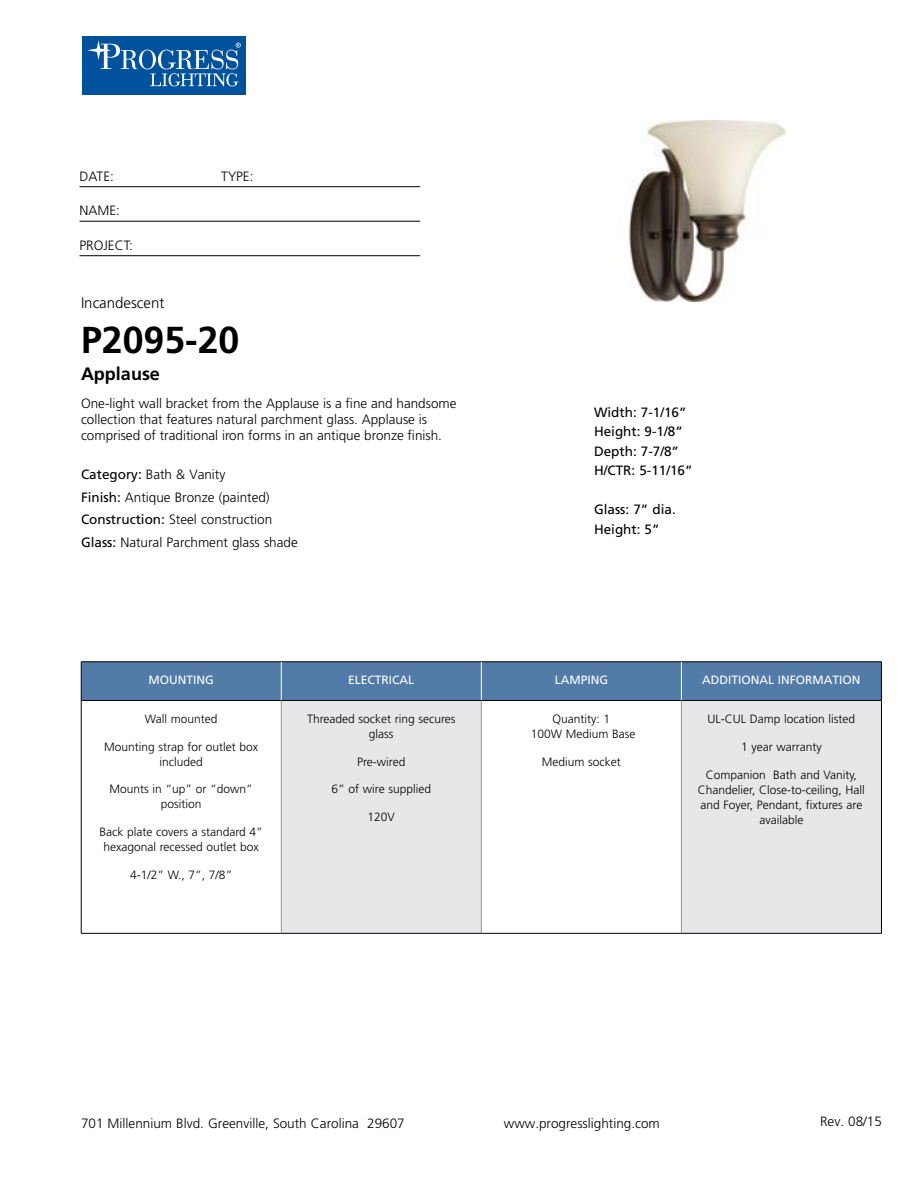
<style>
.page{position:relative;width:918px;height:1188px;background:#fff}
.page>*{position:absolute;margin:0;border:0;box-sizing:border-box;transform-origin:0 0}
.t1{font:700 37.5px "Frutiger LT Std";color:#000}
.t2{font:700 18px "Frutiger LT Std";color:#000}
.t3{font:300 15px "Frutiger LT Std";color:#000}
.t4{font:300 13.5px/22.5px "Frutiger LT Std";color:#000}
.t5{font:13.5px/19.5px "Frutiger LT Std";color:#000}
.t6{font:300 12px/15px "Frutiger LT Std";color:#000;text-align:center}
.t7{font:12px "Frutiger LT Std";color:#fff}
.s1{font-weight:400}
</style>
<div class="page">
<div style="left:82px;top:36px;width:164px;height:59px;background:#00529c"></div>
<svg style="left:139px;top:50px;width:17px;height:19px"></svg>
<div style="left:142px;top:50px;width:11px;height:19px;background:#00529c;border-radius:50%"></div>
<svg style="left:87px;top:40px;width:51px;height:29px"></svg>
<svg style="left:150px;top:43px;width:91px;height:43px"></svg>
<hr style="left:80px;top:186px;width:340px;height:1px;background:#000">
<hr style="left:80px;top:221px;width:340px;height:1px;background:#000">
<hr style="left:80px;top:255px;width:340px;height:1px;background:#000">
<div style="left:82px;top:663px;width:799px;height:37px;background:#527ba8"></div>
<div style="left:281px;top:700px;width:200px;height:233px;background:#e6e7e8"></div>
<div style="left:681px;top:700px;width:200px;height:233px;background:#e6e7e8"></div>
<hr style="left:281px;top:701px;width:1px;height:232px;background:#939598">
<hr style="left:481px;top:701px;width:1px;height:232px;background:#939598">
<hr style="left:681px;top:701px;width:1px;height:232px;background:#939598">
<hr style="left:81px;top:700px;width:200px;height:1px;background:#000">
<hr style="left:281px;top:700px;width:200px;height:1px;background:#000">
<hr style="left:481px;top:700px;width:200px;height:1px;background:#000">
<hr style="left:681px;top:700px;width:200px;height:1px;background:#000">
<hr style="left:81px;top:933px;width:200px;height:1px;background:#000">
<hr style="left:281px;top:933px;width:200px;height:1px;background:#000">
<hr style="left:481px;top:933px;width:200px;height:1px;background:#000">
<hr style="left:681px;top:933px;width:201px;height:1px;background:#000">
<hr style="left:81px;top:662px;width:200px;height:1px;background:#000">
<hr style="left:81px;top:662px;width:1px;height:38px;background:#000">
<hr style="left:281px;top:662px;width:200px;height:1px;background:#000">
<hr style="left:481px;top:662px;width:200px;height:1px;background:#000">
<hr style="left:681px;top:662px;width:201px;height:1px;background:#000">
<hr style="left:881px;top:662px;width:1px;height:38px;background:#000">
<hr style="left:81px;top:700px;width:1px;height:233px;background:#000">
<hr style="left:881px;top:700px;width:1px;height:233px;background:#000">
<hr style="left:281px;top:662px;width:1px;height:38px;background:#fff">
<hr style="left:681px;top:662px;width:1px;height:38px;background:#fff">
<hr style="left:481px;top:662px;width:1px;height:38px;background:#fff">
<img style="left:628px;top:120px;width:158px;height:181px">
<p class="t4" style="left:80px;top:165px;width:36px">DATE:</p>
<p class="t4" style="left:221px;top:165px;width:34px">TYPE:</p>
<p class="t4" style="left:80px;top:200px;width:42px">NAME:</p>
<p class="t4" style="left:80px;top:234px;width:55px">PROJECT:</p>
<p class="t3" style="left:81px;top:294px;width:85px">Incandescent</p>
<h1 class="t1" style="left:81px;top:318px;width:160px">P2095-20</h1>
<h2 class="t2" style="left:81px;top:363px;width:81px">Applause</h2>
<p class="t4" style="left:81px;top:395px;width:377px;line-height:16.2px">One-light wall bracket from the Applause is a fine and handsome collection that features natural parchment glass. Applause is comprised of traditional iron forms in an antique bronze finish.</p>
<p class="t4" style="left:81px;top:463px;width:218px"><span class="s1">Category:</span> Bath &amp; Vanity<br><span class="s1">Finish:</span> Antique Bronze (painted)<br><span class="s1">Construction:</span> Steel construction<br><span class="s1">Glass:</span> Natural Parchment glass shade</p>
<p class="t5" style="left:594px;top:402px;width:100px">Width: 7-1/16”<br>Height: 9-1/8”<br>Depth: 7-7/8”<br>H/CTR: 5-11/16”</p>
<p class="t5" style="left:594px;top:500px;width:83px">Glass: 7” dia.<br>Height: 5”</p>
<p class="t7" style="left:149px;top:673px;width:67px">MOUNTING</p>
<p class="t7" style="left:348px;top:673px;width:68px">ELECTRICAL</p>
<p class="t7" style="left:555px;top:673px;width:55px">LAMPING</p>
<p class="t7" style="left:702px;top:673px;width:160px">ADDITIONAL INFORMATION</p>
<p class="t6" style="left:145px;top:711px;width:74px">Wall mounted</p>
<p class="t6" style="left:104px;top:739px;width:156px">Mounting strap for outlet box included</p>
<p class="t6" style="left:110px;top:782px;width:145px">Mounts in “up” or “down” position</p>
<p class="t6" style="left:100px;top:825px;width:165px">Back plate covers a standard 4” hexagonal recessed outlet box</p>
<p class="t6" style="left:130px;top:868px;width:104px">4-1/2” W., 7”, 7/8”</p>
<p class="t6" style="left:307px;top:712px;width:150px">Threaded socket ring secures glass</p>
<p class="t6" style="left:357px;top:754px;width:50px">Pre-wired</p>
<p class="t6" style="left:332px;top:782px;width:101px">6” of wire supplied</p>
<p class="t6" style="left:368px;top:810px;width:29px">120V</p>
<p class="t6" style="left:708px;top:712px;width:149px">UL-CUL Damp location listed</p>
<p class="t6" style="left:741px;top:739px;width:82px">1 year warranty</p>
<p class="t6" style="left:698px;top:767px;width:168px">Companion Bath and Vanity,<br>Chandelier, Close-to-ceiling, Hall and Foyer, Pendant, fixtures are available</p>
<p class="t6" style="left:531px;top:712px;width:106px">Quantity: 1<br>100W Medium Base</p>
<p class="t6" style="left:542px;top:754px;width:81px">Medium socket</p>
<p class="t4" style="left:81px;top:1112px;width:325px">701 Millennium Blvd. Greenville, South Carolina 29607</p>
<p class="t4" style="left:504px;top:1112px;width:158px">www.progresslighting.com</p>
<p class="t4" style="left:820px;top:1110px;width:63px">Rev. 08/15</p>
</div>
